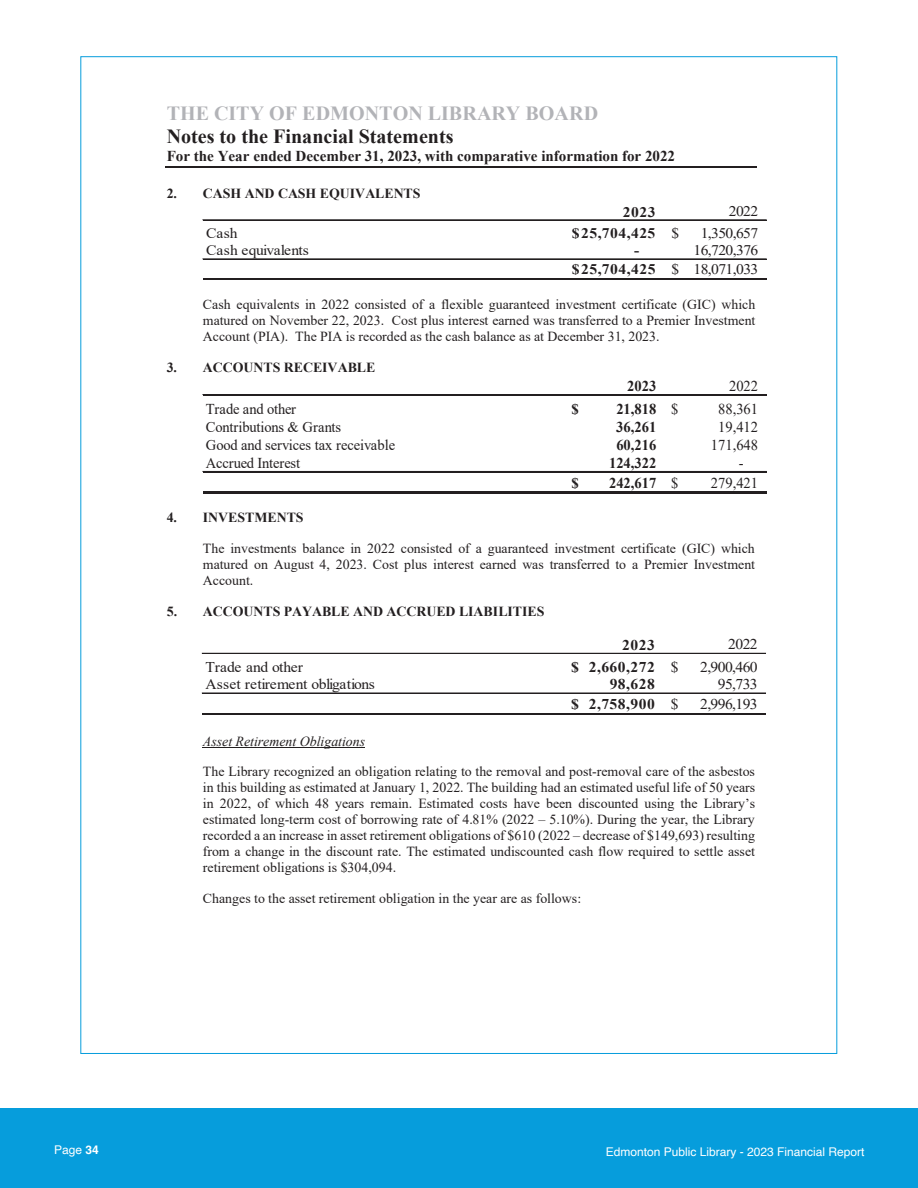
<style>
.page{position:relative;width:918px;height:1188px;background:#fff}
.page>*{position:absolute;margin:0;border:0;box-sizing:border-box;transform-origin:0 0}
.t1{font:700 20.1px/23.2px "Times New Roman";color:#b2b3b7}
.t2{font:700 15.15px "Times New Roman";color:#231f20}
.t3{font:15px "Times New Roman";letter-spacing:-.005em;color:#231f20}
.t4{font:700 15px "Times New Roman";color:#231f20}
.t5{font:14.85px "Times New Roman";letter-spacing:-.01em;color:#231f20;scale:1.05 1}
.t6{font:700 14.85px "Times New Roman";letter-spacing:.035em;color:#231f20;scale:1.05 1}
.t7{font:14.85px "Times New Roman";letter-spacing:-.035em;color:#231f20;scale:1.05 1}
.t8{font:14.7px/19.5px "Times New Roman";letter-spacing:-.035em;color:#231f20;text-align:right;scale:1.06 1}
.t9{font:700 14.7px "Times New Roman";letter-spacing:.035em;color:#231f20;scale:1.06 1}
.t10{font:14.7px "Times New Roman";letter-spacing:-.01em;color:#231f20;scale:1.06 1}
.t11{font:13.8px/15.9px "Times New Roman";color:#231f20;text-align:justify}
.t12{font:700 13.8px "Times New Roman";letter-spacing:-.005em;color:#231f20}
.t13{font:italic 13.8px "Times New Roman";color:#231f20}
.t14{font:12px "Helvetica";color:#fff}
.s1{color:#231f20}
.s2{font-weight:400}
.s3{font-weight:700}
</style>
<div class="page">
<div style="left:0;top:1108px;width:918px;height:80px;background:#069ddc"></div>
<hr style="left:165px;top:166px;width:592px;height:2px;background:#231f20">
<hr style="left:203px;top:220px;width:563px;height:1px;background:#231f20">
<hr style="left:203px;top:259px;width:563px;height:1px;background:#231f20">
<hr style="left:203px;top:278px;width:563px;height:2px;background:#231f20">
<hr style="left:203px;top:394px;width:563px;height:1px;background:#231f20">
<hr style="left:203px;top:395px;width:563px;height:1px;background:#231f20">
<hr style="left:203px;top:471px;width:563px;height:2px;background:#231f20">
<hr style="left:203px;top:491px;width:563px;height:2px;background:#231f20">
<hr style="left:202px;top:653px;width:564px;height:1px;background:#231f20">
<hr style="left:202px;top:693px;width:564px;height:1px;background:#231f20">
<hr style="left:202px;top:713px;width:564px;height:2px;background:#231f20">
<hr style="left:203px;top:747px;width:162px;height:1px;background:#231f20">
<p class="t1" style="left:167px;top:101px;width:433px">THE CITY OF EDMONTON LIBRARY BOARD<br><span class="s1">Notes to the Financial Statements</span></p>
<p class="t2" style="left:167px;top:145px;width:510px">For the Year ended December 31, 2023, with comparative information for 2022</p>
<p class="t12" style="left:167px;top:184px;width:255px">2. CASH AND CASH EQUIVALENTS</p>
<p class="t9" style="left:623px;top:201px;width:32px">2023</p>
<p class="t8" style="left:729px;top:201px;width:29px">2022</p>
<p class="t8" style="left:206px;top:223px;width:31px">Cash</p>
<p class="t9" style="left:572px;top:223px;width:103px">$ 25,704,425 <span class="s2">$</span></p>
<p class="t8" style="left:701px;top:223px;width:56px">1,350,657</p>
<p class="t10" style="left:206px;top:240px;width:98px">Cash equivalents</p>
<p class="t9" style="left:634px;top:239px;width:6px">-</p>
<p class="t8" style="left:572px;top:240px;width:177px">16,720,376<br><span class="s3">$ 25,704,425</span> $ 18,071,033</p>
<p class="t11" style="left:203px;top:296px;width:554px">Cash equivalents in 2022 consisted of a flexible guaranteed investment certificate (GIC) which matured on November 22, 2023. Cost plus interest earned was transferred to a Premier Investment Account (PIA). The PIA is recorded as the cash balance as at December 31, 2023.</p>
<p class="t12" style="left:167px;top:357px;width:210px">3. ACCOUNTS RECEIVABLE</p>
<p class="t4" style="left:627px;top:375px;width:31px">2023</p>
<p class="t3" style="left:729px;top:375px;width:31px">2022</p>
<p class="t3" style="left:206px;top:399px;width:92px">Trade and other</p>
<p class="t4" style="left:571px;top:399px;width:9px">$</p>
<p class="t4" style="left:616px;top:399px;width:64px">21,818 <span class="s2">$</span></p>
<p class="t3" style="left:718px;top:399px;width:42px">88,361</p>
<p class="t3" style="left:206px;top:417px;width:137px">Contributions &amp; Grants</p>
<p class="t4" style="left:616px;top:416px;width:42px">36,261</p>
<p class="t3" style="left:718px;top:417px;width:42px">19,412</p>
<p class="t3" style="left:206px;top:434px;width:191px">Good and services tax receivable</p>
<p class="t4" style="left:616px;top:434px;width:42px">60,216</p>
<p class="t3" style="left:711px;top:434px;width:49px">171,648</p>
<p class="t3" style="left:206px;top:452px;width:96px">Accrued Interest</p>
<p class="t4" style="left:609px;top:452px;width:49px">124,322</p>
<p class="t3" style="left:739px;top:452px;width:6px">-</p>
<p class="t4" style="left:571px;top:472px;width:9px">$</p>
<p class="t4" style="left:609px;top:472px;width:71px">242,617 <span class="s2">$</span></p>
<p class="t3" style="left:711px;top:472px;width:49px">279,421</p>
<p class="t12" style="left:167px;top:507px;width:138px">4. INVESTMENTS</p>
<p class="t11" style="left:203px;top:540px;width:554px">The investments balance in 2022 consisted of a guaranteed investment certificate (GIC) which matured on August 4, 2023. Cost plus interest earned was transferred to a Premier Investment Account.</p>
<p class="t12" style="left:167px;top:602px;width:379px">5. ACCOUNTS PAYABLE AND ACCRUED LIABILITIES</p>
<p class="t6" style="left:622px;top:635px;width:33px">2023</p>
<p class="t7" style="left:728px;top:634px;width:30px">2022</p>
<p class="t5" style="left:205px;top:657px;width:95px">Trade and other</p>
<p class="t6" style="left:571px;top:656px;width:104px">$ 2,660,272 <span class="s2">$</span></p>
<p class="t7" style="left:700px;top:657px;width:56px">2,900,460</p>
<p class="t5" style="left:205px;top:674px;width:163px">Asset retirement obligations</p>
<p class="t6" style="left:610px;top:673px;width:45px">98,628</p>
<p class="t7" style="left:718px;top:674px;width:40px">95,733</p>
<p class="t6" style="left:571px;top:693px;width:104px">$ 2,758,900 <span class="s2">$</span></p>
<p class="t7" style="left:700px;top:693px;width:56px">2,996,193</p>
<p class="t13" style="left:203px;top:731px;width:164px">Asset Retirement Obligations</p>
<p class="t11" style="left:203px;top:763px;width:554px">The Library recognized an obligation relating to the removal and post-removal care of the asbestos in this building as estimated at January 1, 2022. The building had an estimated useful life of 50 years in 2022, of which 48 years remain. Estimated costs have been discounted using the Library’s estimated long-term cost of borrowing rate of 4.81% (2022 – 5.10%). During the year, the Library recorded a an increase in asset retirement obligations of $610 (2022 – decrease of $149,693) resulting from a change in the discount rate. The estimated undiscounted cash flow required to settle asset retirement obligations is $304,094.</p>
<p class="t11" style="left:203px;top:890px;width:380px">Changes to the asset retirement obligation in the year are as follows:</p>
<p class="t14" style="left:54px;top:1140px;width:46px">Page <span class="s3">34</span></p>
<p class="t14" style="left:606px;top:1142px;width:260px">Edmonton Public Library - 2023 Financial Report</p>
</div>
